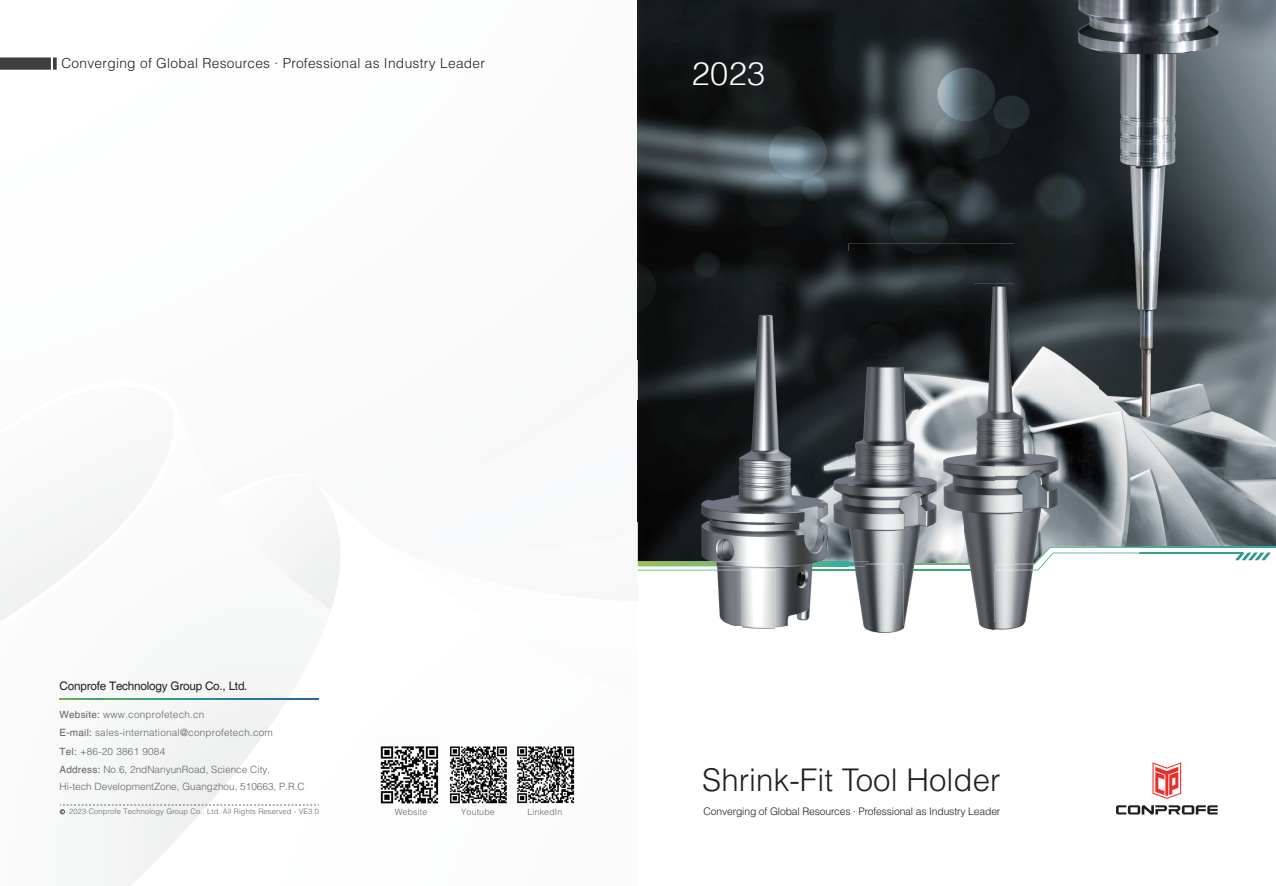
<style>
.page{position:relative;width:1276px;height:886px;background:#fff}
.page>*{position:absolute;margin:0;border:0;box-sizing:border-box;transform-origin:0 0}
.t1{font:300 32.5px "Helvetica LT";color:#fff}
.t2{font:300 31.25px "Helvetica";color:#231f20}
.t3{font:300 13.75px "Helvetica";letter-spacing:.02em;color:#231f20}
.t4{font:500 11.75px "Helvetica";letter-spacing:-.02em;color:#231f20}
.t5{font:300 10.38px "Helvetica";letter-spacing:-.015em;color:#231f20}
.t6{font:300 10px/18.2px "Helvetica";letter-spacing:.02em;color:#646467}
.t7{font:300 10px/17.5px "Helvetica";color:#646467}
.t8{font:300 8.75px "Helvetica";letter-spacing:.02em;color:#646467}
.t9{font:300 7.5px "Helvetica";letter-spacing:.02em;color:#646467}
.s1{font-weight:500}
</style>
<div class="page">
<div style="left:59px;top:699px;width:72px;height:187px;background:#f6f7f7"></div>
<svg style="left:131px;top:699px;width:7px;height:186px"></svg>
<svg style="left:138px;top:513px;width:202px;height:365px"></svg>
<svg style="left:0;top:471px;width:178px;height:156px"></svg>
<svg style="left:0;top:57px;width:57px;height:13px"></svg>
<img style="left:639px;top:0;width:594px;height:252px">
<img style="left:1233px;top:0;width:43px;height:546px">
<img style="left:639px;top:252px;width:209px;height:108px">
<img style="left:1139px;top:252px;width:94px;height:294px">
<img style="left:638px;top:0;width:1px;height:360px">
<svg style="left:1235px;top:552px;width:36px;height:8px"></svg>
<svg style="left:1139px;top:546px;width:137px;height:2px"></svg>
<hr style="left:1139px;top:553px;width:103px;height:1px;background:#329f93">
<img style="left:994px;top:570px;width:45px;height:60px">
<img style="left:848px;top:244px;width:166px;height:39px">
<img style="left:1014px;top:244px;width:84px;height:302px">
<img style="left:1098px;top:244px;width:41px;height:302px">
<img style="left:903px;top:283px;width:70px;height:49px">
<img style="left:973px;top:283px;width:42px;height:160px">
<img style="left:994px;top:443px;width:21px;height:103px">
<img style="left:994px;top:546px;width:145px;height:7px">
<img style="left:994px;top:553px;width:145px;height:17px">
<img style="left:903px;top:564px;width:55px;height:64px">
<img style="left:958px;top:564px;width:36px;height:66px">
<img style="left:903px;top:332px;width:91px;height:231px">
<img style="left:903px;top:563px;width:91px;height:1px">
<img style="left:903px;top:570px;width:91px;height:1px">
<img style="left:639px;top:566px;width:209px;height:63px">
<img style="left:637px;top:369px;width:1px;height:164px">
<img style="left:637px;top:279px;width:1px;height:90px">
<img style="left:638px;top:360px;width:137px;height:206px">
<img style="left:848px;top:279px;width:55px;height:354px">
<img style="left:775px;top:332px;width:73px;height:234px">
<img style="left:848px;top:561px;width:20px;height:5px">
<svg style="left:104px;top:698px;width:215px;height:1px"></svg>
<svg style="left:59px;top:698px;width:45px;height:2px"></svg>
<svg style="left:60px;top:805px;width:259px;height:9px"></svg>
<img style="left:380px;top:746px;width:59px;height:58px">
<img style="left:517px;top:746px;width:58px;height:58px">
<img style="left:449px;top:746px;width:58px;height:58px">
<svg style="left:1152px;top:762px;width:29px;height:37px"></svg>
<svg style="left:1116px;top:805px;width:101px;height:9px"></svg>
<h3 class="t3" style="left:61px;top:55px;width:425px">Converging of Global Resources · Professional as Industry Leader</h3>
<h1 class="t1" style="left:692px;top:53px;width:75px">2023</h1>
<p class="t4" style="left:60px;top:678px;width:189px">Conprofe Technology Group Co., Ltd.</p>
<p class="t6" style="left:60px;top:705px;width:146px"><span class="s1">Website:</span> www.conprofetech.cn</p>
<p class="t6" style="left:60px;top:723px;width:215px"><span class="s1">E-mail:</span> sales-international@conprofetech.com<br><span class="s1">Tel:</span> +86-20 3861 9084</p>
<p class="t7" style="left:60px;top:760px;width:247px"><span class="s1">Address:</span> No.6, 2ndNanyunRoad, Science City,<br>Hi-tech DevelopmentZone, Guangzhou, 510663, P.R.C</p>
<p class="t9" style="left:69px;top:807px;width:251px">2023 Conprofe Technology Group Co., Ltd. All Rights Reserved - VE3.0</p>
<p class="t8" style="left:395px;top:806px;width:34px">Website</p>
<p class="t8" style="left:461px;top:806px;width:35px">Youtube</p>
<p class="t8" style="left:527px;top:806px;width:36px">LinkedIn</p>
<h2 class="t2" style="left:702px;top:760px;width:300px">Shrink-Fit Tool Holder</h2>
<p class="t5" style="left:703px;top:804px;width:298px">Converging of Global Resources · Professional as Industry Leader</p>
</div>
